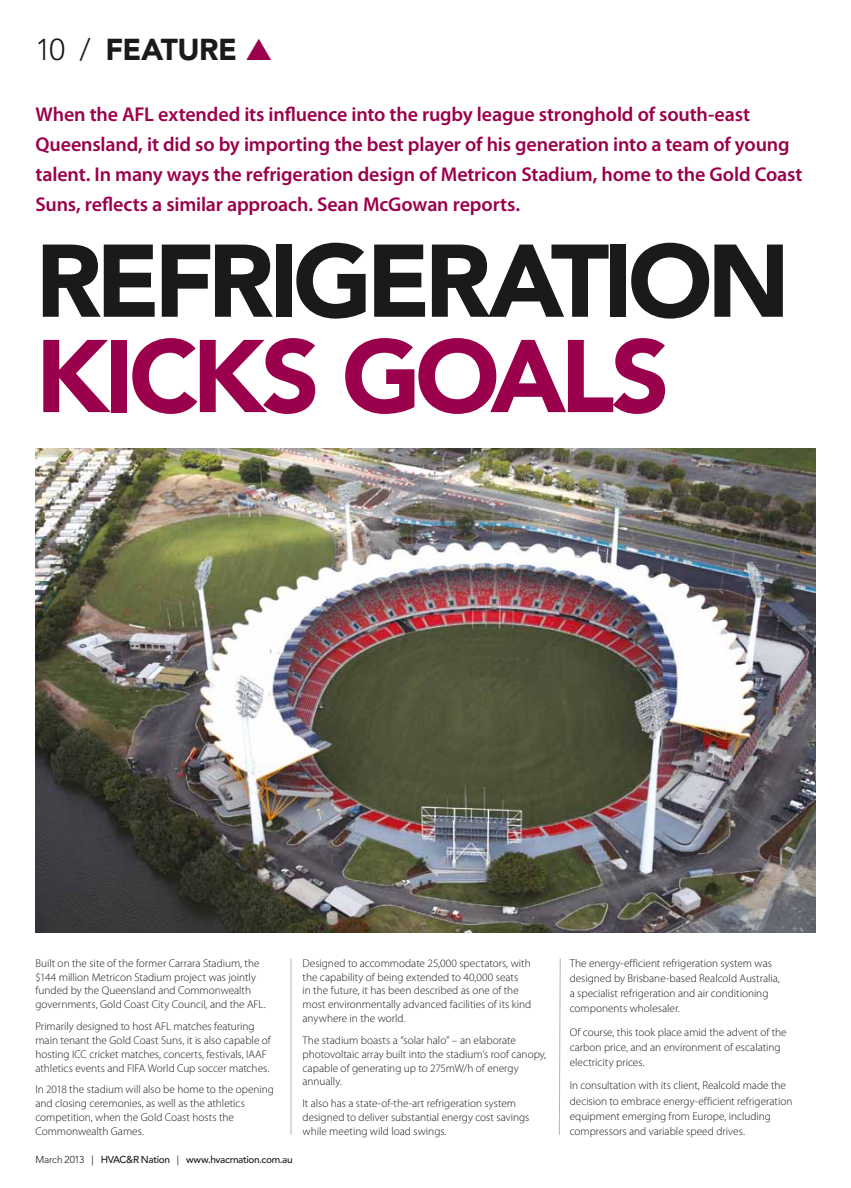
<style>
.page{position:relative;width:851px;height:1188px;background:#fff}
.page>*{position:absolute;margin:0;border:0;box-sizing:border-box;transform-origin:0 0}
.t1{font:900 101.88px "Avenir LT Std";letter-spacing:-.055em;color:#1a1a18}
.t2{font:900 101.88px "Avenir LT Std";letter-spacing:-.055em;color:#9a004b}
.t3{font:900 30px "Avenir LT Std";color:#1a1a18}
.t4{font:600 20px/30px "Myriad Pro";letter-spacing:-.01em;color:#9a004b}
.t5{font:300 11.25px/13.8px "Myriad Pro";color:#1a1a18}
.t6{font:500 10px "Avenir LT Std";letter-spacing:-.035em;color:#1a1a18}
.s1{font-weight:300}
.s2{color:#9a004b}
.s3{font-weight:400}
</style>
<div class="page">
<svg style="left:558px;top:958px;width:2px;height:176px"></svg>
<hr style="left:291px;top:958px;width:1px;height:176px;background:#b2b4b7">
<img style="left:35px;top:448px;width:780px;height:484px">
<h2 class="t3" style="left:35px;top:31px;width:89px"><span class="s1">10 /</span> FEATU</h2>
<h2 class="t3" style="left:199px;top:31px;width:74px">RE <span class="s2">▲</span></h2>
<p class="t4" style="left:35px;top:100px;width:768px">When the AFL extended its influence into the rugby league stronghold of south-east Queensland, it did so by importing the best player of his generation into a team of young talent. In many ways the refrigeration design of Metricon Stadium, home to the Gold Coast Suns, reflects a similar approach. Sean McGowan reports.</p>
<h1 class="t1" style="left:35px;top:219px;width:756px">REFRIGERATION</h1>
<h1 class="t2" style="left:35px;top:315px;width:635px">KICKS GOALS</h1>
<p class="t5" style="left:35px;top:956px;width:232px">Built on the site of the former Carrara Stadium, the $144 million Metricon Stadium project was jointly funded by the Queensland and Commonwealth governments, Gold Coast City Council, and the AFL.</p>
<p class="t5" style="left:35px;top:1019px;width:237px">Primarily designed to host AFL matches featuring main tenant the Gold Coast Suns, it is also capable of hosting ICC cricket matches, concerts, festivals, IAAF athletics events and FIFA World Cup soccer matches.</p>
<p class="t5" style="left:35px;top:1082px;width:240px">In 2018 the stadium will also be home to the opening and closing ceremonies, as well as the athletics competition, when the Gold Coast hosts the Commonwealth Games.</p>
<p class="t6" style="left:35px;top:1153px;width:259px"><span class="s1">March 2013</span> <span class="s3">|</span> HVAC&amp;R Nation <span class="s3">|</span> www.hvacrnation.com.au</p>
<p class="t5" style="left:302px;top:956px;width:230px">Designed to accommodate 25,000 spectators, with the capability of being extended to 40,000 seats<br>in the future, it has been described as one of the most environmentally advanced facilities of its kind anywhere in the world.</p>
<p class="t5" style="left:302px;top:1033px;width:245px">The stadium boasts a “solar halo” – an elaborate photovoltaic array built into the stadium’s roof canopy, capable of generating up to 275mW/h of energy annually.</p>
<p class="t5" style="left:302px;top:1096px;width:228px">It also has a state-of-the-art refrigeration system designed to deliver substantial energy cost savings while meeting wild load swings.</p>
<p class="t5" style="left:569px;top:955px;width:212px;line-height:15.1px">The energy-efficient refrigeration system was designed by Brisbane-based Realcold Australia, a specialist refrigeration and air conditioning components wholesaler.</p>
<p class="t5" style="left:569px;top:1024px;width:218px;line-height:15.1px">Of course, this took place amid the advent of the carbon price, and an environment of escalating electricity prices.</p>
<p class="t5" style="left:569px;top:1077px;width:224px;line-height:15.1px">In consultation with its client, Realcold made the decision to embrace energy-efficient refrigeration equipment emerging from Europe, including compressors and variable speed drives.</p>
</div>
